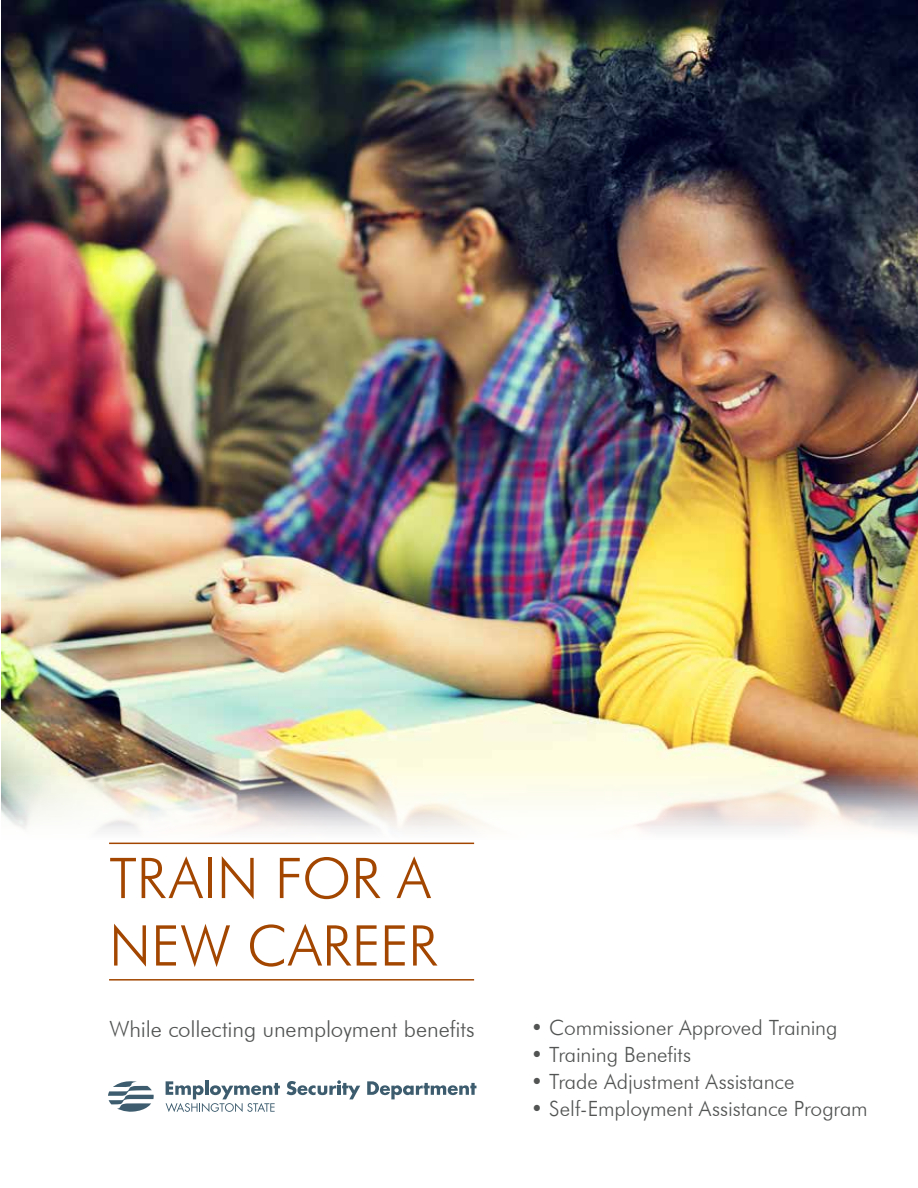
<style>
.page{position:relative;width:918px;height:1188px;background:#fff}
.page>*{position:absolute;margin:0;border:0;box-sizing:border-box;transform-origin:0 0}
.t1{font:300 56.25px/67.5px "Futura BT";color:#a24600}
.t2{font:300 22.35px "Futura BT";letter-spacing:-.005em;color:#525353}
.t3{font:300 21px "Futura BT";letter-spacing:-.005em;color:#525353}
</style>
<div class="page">
<img style="left:1px;top:0;width:917px;height:845px">
<hr style="left:109px;top:843px;width:365px;height:1px;background:#a24600">
<hr style="left:109px;top:979px;width:365px;height:2px;background:#a24600">
<svg style="left:287px;top:1080px;width:73px;height:19px"></svg>
<hr style="left:205px;top:1080px;width:3px;height:15px;background:#3d5d6f">
<svg style="left:367px;top:1081px;width:109px;height:18px"></svg>
<svg style="left:166px;top:1081px;width:114px;height:31px"></svg>
<svg style="left:108px;top:1081px;width:46px;height:31px"></svg>
<h1 class="t1" style="left:109px;top:844px;width:330px">TRAIN FOR A<br>NEW CAREER</h1>
<p class="t2" style="left:110px;top:1015px;width:367px">While collecting unemployment benefits</p>
<p class="t3" style="left:531px;top:1015px;width:308px">• Commissioner Approved Training</p>
<p class="t3" style="left:531px;top:1042px;width:162px">• Training Benefits</p>
<p class="t3" style="left:531px;top:1069px;width:265px">• Trade Adjustment Assistance</p>
<p class="t3" style="left:531px;top:1096px;width:338px">• Self-Employment Assistance Program</p>
</div>
